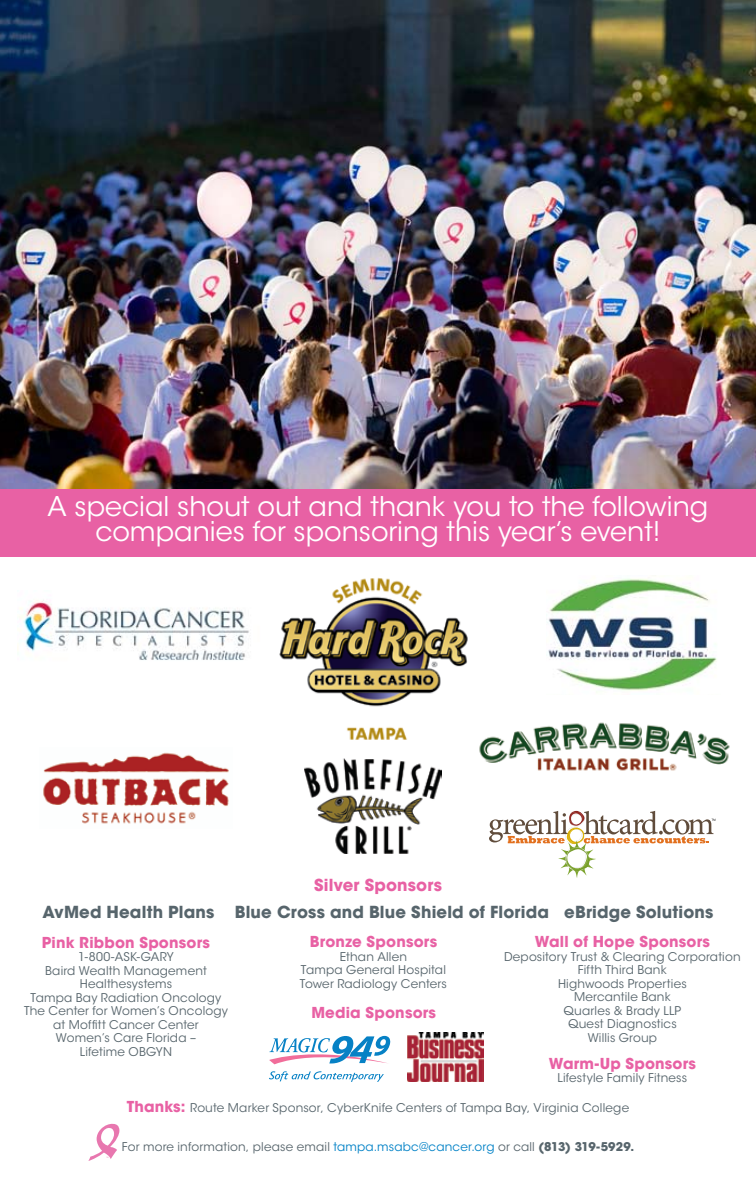
<style>
.page{position:relative;width:756px;height:1188px;background:#fff}
.page>*{position:absolute;margin:0;border:0;box-sizing:border-box;transform-origin:0 0}
.t1{font:27px/25.5px "ITC Avant Garde Std";color:#fff;text-align:center}
.t2{font:700 16.5px "ITC Avant Garde Std";letter-spacing:.01em;color:#57656c}
.t3{font:700 16.5px "ITC Avant Garde Std";letter-spacing:.01em;color:#e861a4}
.t4{font:700 15px "ITC Avant Garde Std";letter-spacing:.015em;color:#e861a4}
.t5{font:12px/13.5px "ITC Avant Garde Std";letter-spacing:.015em;color:#57656c;text-align:center}
.s1{font-weight:700;font-size:15px;color:#e861a4}
.s2{color:#0081c6}
.s3{font-weight:700}
</style>
<div class="page">
<img style="left:0;top:0;width:756px;height:489px">
<div style="left:0;top:489px;width:756px;height:68px;background:#e861a4"></div>
<img style="left:304px;top:758px;width:138px;height:96px">
<img style="left:479px;top:722px;width:251px;height:49px">
<img style="left:17px;top:600px;width:232px;height:60px">
<img style="left:279px;top:577px;width:189px;height:163px">
<img style="left:43px;top:752px;width:186px;height:72px">
<img style="left:547px;top:578px;width:170px;height:115px">
<img style="left:407px;top:1033px;width:77px;height:49px">
<svg style="left:88px;top:1124px;width:31px;height:37px"></svg>
<svg style="left:269px;top:1036px;width:121px;height:28px"></svg>
<svg style="left:269px;top:1071px;width:115px;height:11px"></svg>
<svg style="left:489px;top:810px;width:227px;height:68px"></svg>
<h1 class="t1" style="left:48px;top:494px;width:662px">A special shout out and thank you to the following companies for sponsoring this year’s event!</h1>
<h2 class="t3" style="left:314px;top:874px;width:129px">Silver Sponsors</h2>
<h2 class="t2" style="left:42px;top:901px;width:673px">AvMed Health Plans Blue Cross and Blue Shield of Florida eBridge Solutions</h2>
<p class="t4" style="left:42px;top:932px;width:170px">Pink Ribbon Sponsors</p>
<p class="t5" style="left:24px;top:950px;width:205px">1-800-ASK-GARY<br>Baird Wealth Management<br>Healthesystems<br>Tampa Bay Radiation Oncology<br>The Center for Women’s Oncology at Moffitt Cancer Center<br>Women’s Care Florida –<br>Lifetime OBGYN</p>
<p class="t4" style="left:310px;top:932px;width:129px">Bronze Sponsors</p>
<p class="t5" style="left:300px;top:950px;width:149px">Ethan Allen<br>Tampa General Hospital<br>Tower Radiology Centers</p>
<p class="t4" style="left:535px;top:932px;width:177px">Wall of Hope Sponsors</p>
<p class="t5" style="left:504px;top:950px;width:238px">Depository Trust &amp; Clearing Corporation<br>Fifth Third Bank<br>Highwoods Properties<br>Mercantile Bank<br>Quarles &amp; Brady LLP<br>Quest Diagnostics<br>Willis Group</p>
<p class="t4" style="left:549px;top:1054px;width:149px">Warm-Up Sponsors</p>
<p class="t5" style="left:557px;top:1072px;width:131px">Lifestyle Family Fitness</p>
<p class="t4" style="left:311px;top:1003px;width:126px">Media Sponsors</p>
<p class="t5" style="left:127px;top:1101px;width:504px"><span class="s1">Thanks:</span> Route Marker Sponsor, CyberKnife Centers of Tampa Bay, Virginia College</p>
<p class="t5" style="left:122px;top:1141px;width:514px">For more information, please email <span class="s2">tampa.msabc@cancer.org</span> or call <span class="s3">(813) 319-5929.</span></p>
</div>
